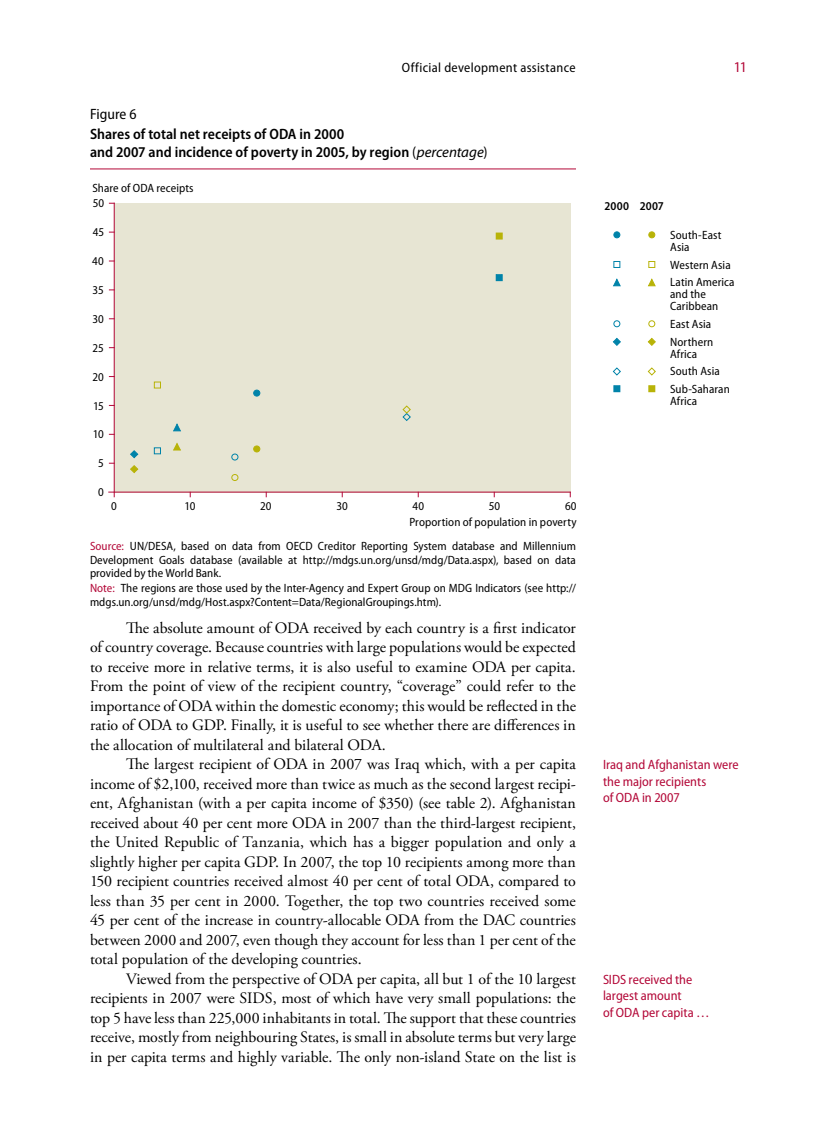
<style>
.page{position:relative;width:837px;height:1134px;background:#fff}
.page>*{position:absolute;margin:0;border:0;box-sizing:border-box;transform-origin:0 0}
.t1{font:15.9px/19.5px "Adobe Garamond Pro";color:#000;text-align:justify}
.t2{font:600 semi-condensed 15px/18px "Myriad Pro";letter-spacing:.005em;color:#000}
.t3{font:semi-condensed 15px "Myriad Pro";color:#000}
.t4{font:semi-condensed 15px "Myriad Pro";color:#b30838}
.t5{font:semi-condensed 13.5px/16.5px "Myriad Pro";color:#b30838}
.t6{font:semi-condensed 13.5px "Myriad Pro";letter-spacing:.025em;color:#000}
.t7{font:semi-condensed 12px/17.7px "Myriad Pro";letter-spacing:.005em;color:#000}
.t8{font:600 semi-condensed 12px "Myriad Pro";letter-spacing:.01em;color:#000}
.s1{font-weight:400}
.s2{font-weight:400;font-style:italic;font-stretch:normal}
.s3{color:#b30838}
.s4{font-stretch:normal}
</style>
<div class="page">
<hr style="left:90px;top:169px;width:486px;height:1px;background:#b30838">
<div style="left:114px;top:203px;width:456px;height:289px;background:#e7e5d3"></div>
<hr style="left:114px;top:203px;width:1px;height:289px;background:#b30838">
<hr style="left:109px;top:492px;width:461px;height:1px;background:#b30838">
<svg style="left:254px;top:446px;width:6px;height:6px"></svg>
<div style="left:253px;top:446px;width:7px;height:6px;border:1px solid #b8b308;border-radius:50%"></div>
<div style="left:154px;top:382px;width:7px;height:6px;border:1px solid #b8b308"></div>
<svg style="left:130px;top:450px;width:9px;height:9px"></svg>
<div style="left:496px;top:274px;width:7px;height:7px;border:1px solid #0083a9"></div>
<svg style="left:173px;top:423px;width:8px;height:9px"></svg>
<div style="left:231px;top:454px;width:7px;height:6px;border:1px solid #0083a9;border-radius:50%"></div>
<svg style="left:173px;top:443px;width:8px;height:8px"></svg>
<svg style="left:254px;top:390px;width:6px;height:6px"></svg>
<div style="left:253px;top:390px;width:7px;height:6px;border:1px solid #0083a9;border-radius:50%"></div>
<div style="left:154px;top:447px;width:7px;height:7px;border:1px solid #0083a9"></div>
<div style="left:231px;top:474px;width:7px;height:7px;border:1px solid #b8b308;border-radius:50%"></div>
<svg style="left:130px;top:465px;width:9px;height:9px"></svg>
<svg style="left:402px;top:405px;width:9px;height:16px"></svg>
<div style="left:496px;top:233px;width:7px;height:6px;border:1px solid #b8b308"></div>
<svg style="left:614px;top:232px;width:6px;height:6px"></svg>
<div style="left:614px;top:231px;width:6px;height:7px;border:1px solid #0083a9;border-radius:50%"></div>
<svg style="left:649px;top:232px;width:6px;height:6px"></svg>
<div style="left:648px;top:231px;width:7px;height:7px;border:1px solid #b8b308;border-radius:50%"></div>
<div style="left:614px;top:261px;width:6px;height:7px;border:1px solid #0083a9"></div>
<div style="left:648px;top:261px;width:7px;height:7px;border:1px solid #b8b308"></div>
<svg style="left:613px;top:278px;width:8px;height:9px"></svg>
<svg style="left:648px;top:278px;width:8px;height:9px"></svg>
<div style="left:614px;top:320px;width:6px;height:7px;border:1px solid #0083a9;border-radius:50%"></div>
<div style="left:648px;top:320px;width:7px;height:7px;border:1px solid #b8b308;border-radius:50%"></div>
<svg style="left:612px;top:337px;width:9px;height:9px"></svg>
<svg style="left:647px;top:337px;width:9px;height:9px"></svg>
<svg style="left:612px;top:367px;width:9px;height:9px"></svg>
<svg style="left:647px;top:367px;width:9px;height:9px"></svg>
<div style="left:614px;top:385px;width:6px;height:7px;border:1px solid #0083a9"></div>
<div style="left:648px;top:385px;width:7px;height:7px;border:1px solid #b8b308"></div>
<p class="t6" style="left:402px;top:60px;width:175px">Official development assistance</p>
<p class="t4" style="left:734px;top:59px;width:15px">11</p>
<p class="t3" style="left:90px;top:106px;width:48px">Figure 6</p>
<p class="t2" style="left:90px;top:125px;width:399px">Shares of total net receipts of ODA in 2000<br>and 2007 and incidence of poverty in 2005, by region <span class="s1">(</span><span class="s2">percentage</span><span class="s1">)</span></p>
<p class="t7" style="left:92px;top:179px;width:103px">Share of ODA receipts</p>
<p class="t7" style="left:93px;top:194px;width:13px">50</p>
<p class="t7" style="left:93px;top:223px;width:13px">45</p>
<p class="t7" style="left:92px;top:252px;width:13px">40</p>
<p class="t7" style="left:93px;top:281px;width:13px">35</p>
<p class="t7" style="left:92px;top:310px;width:13px">30</p>
<p class="t7" style="left:92px;top:339px;width:13px">25</p>
<p class="t7" style="left:92px;top:368px;width:13px">20</p>
<p class="t7" style="left:93px;top:397px;width:12px">15</p>
<p class="t7" style="left:93px;top:426px;width:13px">10</p>
<p class="t7" style="left:98px;top:455px;width:7px">5</p>
<p class="t7" style="left:98px;top:484px;width:7px">0</p>
<p class="t7" style="left:111px;top:498px;width:7px">0</p>
<p class="t7" style="left:185px;top:498px;width:13px">10</p>
<p class="t7" style="left:260px;top:498px;width:13px">20</p>
<p class="t7" style="left:336px;top:498px;width:13px">30</p>
<p class="t7" style="left:413px;top:498px;width:13px">40</p>
<p class="t7" style="left:489px;top:498px;width:13px">50</p>
<p class="t7" style="left:565px;top:498px;width:13px">60</p>
<p class="t7" style="left:409px;top:513px;width:169px">Proportion of population in poverty</p>
<p class="t7" style="left:90px;top:540px;width:488px;line-height:13.5px;text-align:justify"><span class="s3">Source:</span> UN/DESA, based on data from OECD Creditor Reporting System database and Millennium Development Goals database <span class="s4">(</span>available at http://mdgs.un.org/unsd/mdg/Data.aspx), based on data provided by the World Bank.</p>
<p class="t7" style="left:90px;top:582px;width:487px;line-height:13.5px"><span class="s3">Note:</span> The regions are those used by the Inter-Agency and Expert Group on MDG Indicators (see http:// mdgs.un.org/unsd/mdg/Host.aspx?Content=Data/RegionalGroupings.htm).</p>
<p class="t1" style="left:90px;top:619px;width:487px;text-indent:36px">The absolute amount of ODA received by each country is a first indicator of country coverage. Because countries with large populations would be expected to receive more in relative terms, it is also useful to examine ODA per capita.<br>From the point of view of the recipient country, “coverage” could refer to the importance of ODA within the domestic economy; this would be reflected in the ratio of ODA to GDP. Finally, it is useful to see whether there are differences in the allocation of multilateral and bilateral ODA.</p>
<p class="t1" style="left:90px;top:755px;width:487px;text-indent:36px">The largest recipient of ODA in 2007 was Iraq which, with a per capita income of $2,100, received more than twice as much as the second largest recipi&shy;ent, Afghanistan (with a per capita income of $350) (see table 2). Afghanistan received about 40 per cent more ODA in 2007 than the third-largest recipient, the United Republic of Tanzania, which has a bigger population and only a slightly higher per capita GDP. In 2007, the top 10 recipients among more than 150 recipient countries received almost 40 per cent of total ODA, compared to less than 35 per cent in 2000. Together, the top two countries received some 45 per cent of the increase in country-allocable ODA from the DAC countries between 2000 and 2007, even though they account for less than 1 per cent of the total population of the developing countries.</p>
<p class="t1" style="left:90px;top:970px;width:488px;text-indent:36px">Viewed from the perspective of ODA per capita, all but 1 of the 10 largest recipients in 2007 were SIDS, most of which have very small populations: the top 5 have less than 225,000 inhabitants in total. The support that these countries receive, mostly from neighbouring States, is small in absolute terms but very large in per capita terms and highly variable. The only non-island State on the list is</p>
<p class="t8" style="left:605px;top:200px;width:61px">2000 2007</p>
<p class="t7" style="left:670px;top:229px;width:53px;line-height:12px">South-East<br>Asia</p>
<p class="t7" style="left:670px;top:256px;width:66px">Western Asia<br>Latin America</p>
<p class="t7" style="left:670px;top:289px;width:50px;line-height:12px">and the<br>Caribbean</p>
<p class="t7" style="left:670px;top:315px;width:45px">East Asia<br>Northern</p>
<p class="t7" style="left:670px;top:345px;width:61px">Africa<br>South Asia<br>Sub-Saharan</p>
<p class="t7" style="left:670px;top:392px;width:29px">Africa</p>
<p class="t5" style="left:603px;top:757px;width:137px">Iraq and Afghanistan were the major recipients<br>of ODA in 2007</p>
<p class="t5" style="left:603px;top:971px;width:108px">SIDS received the largest amount<br>of ODA per capita …</p>
</div>
